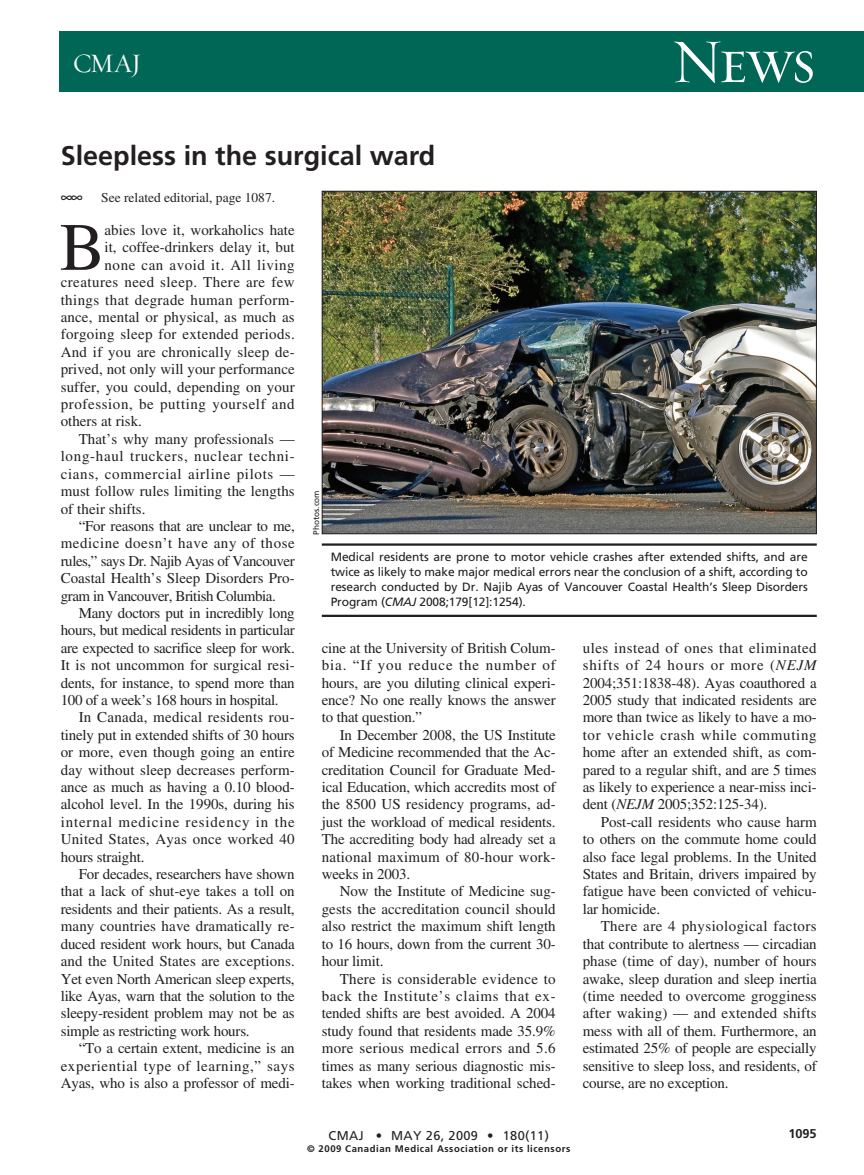
<style>
.page{position:relative;width:864px;height:1175px;background:#fff}
.page>*{position:absolute;margin:0;border:0;box-sizing:border-box;transform-origin:0 0}
.t1{font:67.5px "Times";color:#231f20}
.t2{font:63px "Requiem Display HTF Small Caps";color:#fff}
.t3{font:700 27px "Frutiger";color:#231f20}
.t4{font:27px "Requiem Display HTF Roman";color:#fff}
.t5{font:15px/17.4px "Times";letter-spacing:-.005em;color:#231f20;text-align:justify}
.t6{font:15px "Times";letter-spacing:.015em;color:#231f20}
.t7{font:15px "Times";letter-spacing:-.03em;color:#231f20}
.t8{font:15px "Times";letter-spacing:.04em;color:#231f20}
.t9{font:15px "Times";letter-spacing:.045em;color:#231f20}
.t10{font:15px "Times";letter-spacing:.035em;color:#231f20}
.t11{font:15px "Times";letter-spacing:.02em;color:#231f20}
.t12{font:15px "Times";letter-spacing:.03em;color:#231f20}
.t13{font:15px "Times";letter-spacing:.025em;color:#231f20}
.t14{font:15px "Times";letter-spacing:.055em;color:#231f20}
.t15{font:13.5px "Times";color:#231f20}
.t16{font:12.75px "Frutiger";letter-spacing:.03em;color:#231f20}
.t17{font:700 12.75px "Frutiger";color:#231f20}
.t18{font:12px/15px "Frutiger";letter-spacing:-.01em;color:#231f20;text-align:justify}
.t19{font:700 9.6px "Frutiger";letter-spacing:.055em;color:#231f20}
.t20{font:8.25px "Frutiger";color:#231f20}
.s1{font-family:"Quadraat Sans Caps Expert";font-size:16.5px}
.s2{font-style:italic}
</style>
<div class="page">
<div style="left:59px;top:32px;width:805px;height:60px;background:#006756"></div>
<img style="left:324px;top:193px;width:491px;height:339px">
<hr style="left:322px;top:543px;width:495px;height:2px;background:#231f20">
<hr style="left:322px;top:614px;width:495px;height:3px;background:#231f20">
<h3 class="t4" style="left:73px;top:53px;width:70px">CMAJ</h3>
<h3 class="t3" style="left:61px;top:145px;width:376px">Sleepless in the surgical ward</h3>
<p class="t15" style="left:61px;top:192px;width:216px"><span class="s1">@@</span> See related editorial, page 1087.</p>
<h2 class="t2" style="left:671px;top:23px;width:146px">News</h2>
<h1 class="t1" style="left:60px;top:223px;width:47px">B</h1>
<p class="t5" style="left:105px;top:223px;width:192px">abies love it, workaholics hate</p>
<p class="t5" style="left:105px;top:240px;width:192px">it, coffee-drinkers delay it, but</p>
<p class="t10" style="left:105px;top:259px;width:192px">none can avoid it. All living</p>
<p class="t12" style="left:61px;top:277px;width:236px">creatures need sleep. There are few</p>
<p class="t13" style="left:61px;top:294px;width:235px">things that degrade human perform-</p>
<p class="t5" style="left:61px;top:310px;width:236px">ance, mental or physical, as much as</p>
<p class="t11" style="left:61px;top:329px;width:236px">forgoing sleep for extended periods.</p>
<p class="t6" style="left:61px;top:346px;width:236px">And if you are chronically sleep de-</p>
<p class="t5" style="left:61px;top:362px;width:235px">prived, not only will your performance</p>
<p class="t5" style="left:61px;top:379px;width:235px">suffer, you could, depending on your</p>
<p class="t8" style="left:61px;top:398px;width:235px">profession, be putting yourself and</p>
<p class="t5" style="left:61px;top:414px;width:83px">others at risk.</p>
<p class="t5" style="left:79px;top:431px;width:217px">That’s why many professionals —</p>
<p class="t9" style="left:61px;top:451px;width:235px">long-haul truckers, nuclear techni-</p>
<p class="t9" style="left:61px;top:468px;width:235px">cians, commercial airline pilots —</p>
<p class="t5" style="left:61px;top:484px;width:235px">must follow rules limiting the lengths</p>
<p class="t5" style="left:61px;top:501px;width:86px">of their shifts.</p>
<p class="t5" style="left:79px;top:518px;width:218px">“For reasons that are unclear to me,</p>
<p class="t10" style="left:61px;top:538px;width:235px">medicine doesn’t have any of those</p>
<p class="t7" style="left:61px;top:555px;width:235px">rules,” says Dr. Najib Ayas of Vancouver</p>
<p class="t5" style="left:61px;top:571px;width:235px">Coastal Health’s Sleep Disorders Pro-</p>
<p class="t7" style="left:61px;top:590px;width:217px">gram in Vancouver, British Columbia.</p>
<p class="t5" style="left:79px;top:605px;width:218px">Many doctors put in incredibly long</p>
<p class="t5" style="left:61px;top:623px;width:235px">hours, but medical residents in particular</p>
<p class="t5" style="left:61px;top:640px;width:236px">are expected to sacrifice sleep for work.</p>
<p class="t5" style="left:61px;top:658px;width:236px">It is not uncommon for surgical resi-</p>
<p class="t5" style="left:61px;top:675px;width:236px">dents, for instance, to spend more than</p>
<p class="t5" style="left:61px;top:692px;width:219px">100 of a week’s 168 hours in hospital.</p>
<p class="t6" style="left:79px;top:712px;width:217px">In Canada, medical residents rou-</p>
<p class="t5" style="left:61px;top:727px;width:235px">tinely put in extended shifts of 30 hours</p>
<p class="t5" style="left:61px;top:745px;width:235px">or more, even though going an entire</p>
<p class="t5" style="left:61px;top:762px;width:236px">day without sleep decreases perform-</p>
<p class="t5" style="left:61px;top:779px;width:235px">ance as much as having a 0.10 blood-</p>
<p class="t5" style="left:61px;top:797px;width:236px">alcohol level. In the 1990s, during his</p>
<p class="t14" style="left:61px;top:816px;width:235px">internal medicine residency in the</p>
<p class="t6" style="left:61px;top:833px;width:236px">United States, Ayas once worked 40</p>
<p class="t5" style="left:61px;top:849px;width:85px">hours straight.</p>
<p class="t5" style="left:79px;top:866px;width:217px">For decades, researchers have shown</p>
<p class="t5" style="left:61px;top:884px;width:236px">that a lack of shut-eye takes a toll on</p>
<p class="t5" style="left:61px;top:901px;width:235px">residents and their patients. As a result,</p>
<p class="t5" style="left:61px;top:919px;width:236px">many countries have dramatically re-</p>
<p class="t5" style="left:61px;top:936px;width:235px">duced resident work hours, but Canada</p>
<p class="t5" style="left:61px;top:953px;width:236px">and the United States are exceptions.</p>
<p class="t5" style="left:61px;top:971px;width:235px">Yet even North American sleep experts,</p>
<p class="t5" style="left:61px;top:988px;width:235px">like Ayas, warn that the solution to the</p>
<p class="t5" style="left:61px;top:1006px;width:236px">sleepy-resident problem may not be as</p>
<p class="t5" style="left:61px;top:1023px;width:190px">simple as restricting work hours.</p>
<p class="t5" style="left:79px;top:1040px;width:217px">“To a certain extent, medicine is an</p>
<p class="t8" style="left:61px;top:1060px;width:236px">experiential type of learning,” says</p>
<p class="t5" style="left:61px;top:1075px;width:235px">Ayas, who is also a professor of medi-</p>
<p class="t20" style="left:313px;top:535px;width:46px;rotate:-90deg">Photos.com</p>
<p class="t18" style="left:331px;top:550px;width:479px">Medical residents are prone to motor vehicle crashes after extended shifts, and are twice as likely to make major medical errors near the conclusion of a shift, according to research conducted by Dr. Najib Ayas of Vancouver Coastal Health’s Sleep Disorders Program (<span class="s2">CMAJ</span> 2008;179[12]:1254).</p>
<p class="t5" style="left:322px;top:640px;width:236px">cine at the University of British Colum&shy;bia. “If you reduce the number of hours, are you diluting clinical experi&shy;ence? No one really knows the answer to that question.”</p>
<p class="t5" style="left:322px;top:727px;width:236px;text-indent:18px">In December 2008, the US Institute of Medicine recommended that the Ac&shy;creditation Council for Graduate Med&shy;ical Education, which accredits most of the 8500 US residency programs, ad&shy;just the workload of medical residents.<br>The accrediting body had already set a national maximum of 80-hour work&shy;weeks in 2003.</p>
<p class="t5" style="left:322px;top:884px;width:235px;text-indent:18px">Now the Institute of Medicine sug&shy;gests the accreditation council should also restrict the maximum shift length to 16 hours, down from the current 30- hour limit.</p>
<p class="t5" style="left:322px;top:971px;width:236px;text-indent:18px">There is considerable evidence to back the Institute’s claims that ex&shy;tended shifts are best avoided. A 2004 study found that residents made 35.9% more serious medical errors and 5.6 times as many serious diagnostic mis&shy;takes when working traditional sched-</p>
<p class="t5" style="left:583px;top:640px;width:236px">ules instead of ones that eliminated shifts of 24 hours or more (<span class="s2">NEJM </span>2004;351:1838-48). Ayas coauthored a 2005 study that indicated residents are more than twice as likely to have a mo&shy;tor vehicle crash while commuting home after an extended shift, as com&shy;pared to a regular shift, and are 5 times as likely to experience a near-miss inci&shy;dent (<span class="s2">NEJM</span> 2005;352:125-34).</p>
<p class="t5" style="left:583px;top:814px;width:236px;text-indent:18px">Post-call residents who cause harm to others on the commute home could also face legal problems. In the United States and Britain, drivers impaired by fatigue have been convicted of vehicu&shy;lar homicide.</p>
<p class="t5" style="left:583px;top:919px;width:236px;text-indent:18px">There are 4 physiological factors that contribute to alertness — circadian phase (time of day), number of hours awake, sleep duration and sleep inertia (time needed to overcome grogginess after waking) — and extended shifts mess with all of them. Furthermore, an estimated 25% of people are especially sensitive to sleep loss, and residents, of course, are no exception.</p>
<p class="t16" style="left:329px;top:1130px;width:222px">CMAJ • MAY 26, 2009 • 180(11)</p>
<p class="t19" style="left:307px;top:1145px;width:265px">© 2009 Canadian Medical Association or its licensors</p>
<p class="t17" style="left:788px;top:1128px;width:30px">1095</p>
</div>
